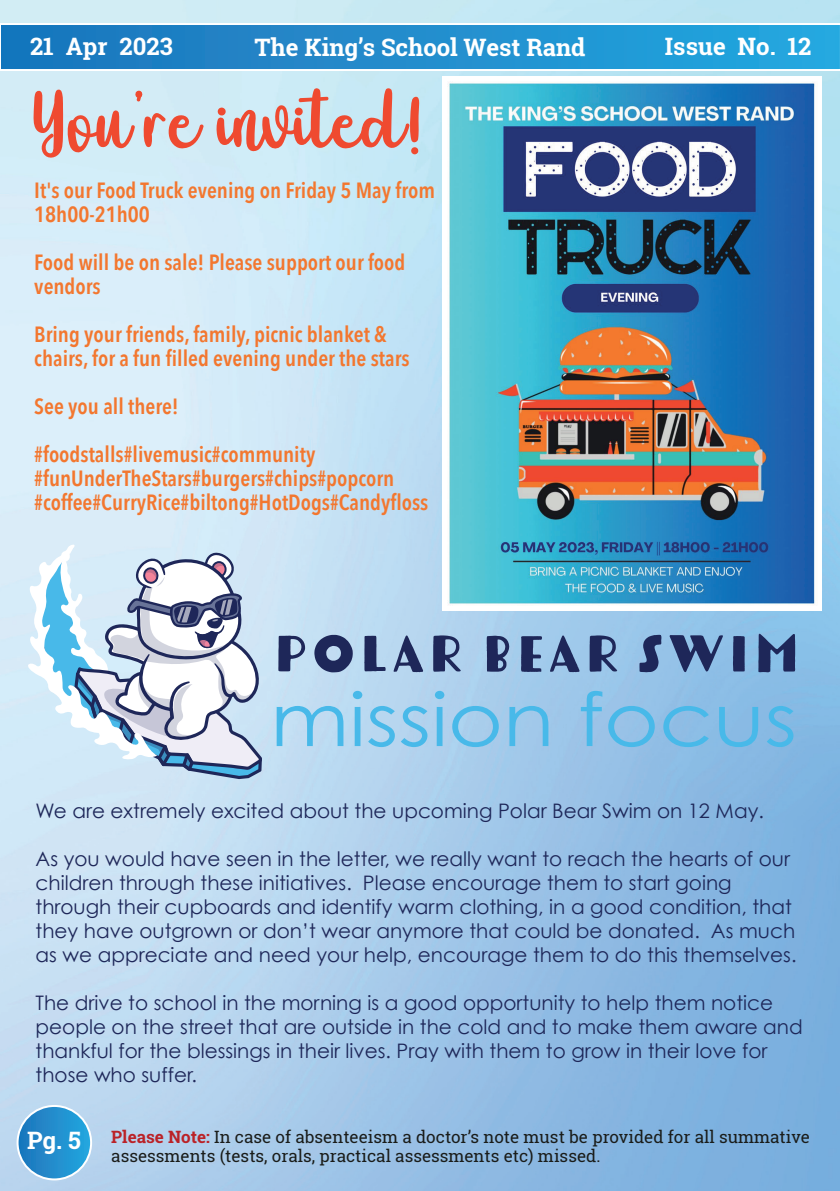
<style>
.page{position:relative;width:840px;height:1191px;background:#fff}
.page>*{position:absolute;margin:0;border:0;box-sizing:border-box;transform-origin:0 0}
.t1{font:73.6px "Century Gothic";color:#48b9e9;scale:1.14 1}
.t2{font:71px "White Milk";color:#ef4a30}
.t3{font:52.4px "Tomarik Display";color:#1e2759}
.t4{font:700 24px "Roboto Slab";color:#fff}
.t5{font:600 22px/24px "Avenir Next Condensed";color:#f3772f}
.t6{font:20px/24px "Century Gothic";color:#1e2759}
.t7{font:17px/18.4px "Roboto Slab";color:#1a1c19}
.s1{font-weight:700;color:#bb2227}
</style>
<div class="page">
<svg style="left:1px;top:25px;width:838px;height:45px;background:#2590ce"></svg>
<svg style="left:18px;top:1106px;width:73px;height:73px;background:#2790ce"></svg>
<div style="left:17px;top:1105px;width:75px;height:75px;border:2px solid #fff;border-radius:50%"></div>
<svg style="left:20px;top:533px;width:245px;height:246px"></svg>
<img style="left:447px;top:81px;width:371px;height:525px">
<p class="t4" style="left:30px;top:30px;width:144px">21 Apr 2023</p>
<p class="t4" style="left:254px;top:31px;width:332px">The King’s School West Rand</p>
<p class="t4" style="left:664px;top:30px;width:148px">Issue No. 12</p>
<h2 class="t2" style="left:28px;top:74px;width:396px">You’re invited!</h2>
<p class="t5" style="left:34px;top:177px;width:402px">It's our Food Truck evening on Friday 5 May from<br>18h00-21h00</p>
<p class="t5" style="left:34px;top:249px;width:372px">Food will be on sale! Please support our food vendors</p>
<p class="t5" style="left:34px;top:321px;width:377px">Bring your friends, family, picnic blanket &amp; chairs, for a fun filled evening under the stars</p>
<p class="t5" style="left:34px;top:381px;width:282px;line-height:48px">See you all there! #foodstalls#livemusic#community</p>
<p class="t5" style="left:34px;top:465px;width:395px">#funUnderTheStars#burgers#chips#popcorn #coffee#CurryRice#biltong#HotDogs#Candyfloss</p>
<h3 class="t3" style="left:271px;top:609px;width:531px">POLAR BEAR SWIM</h3>
<h1 class="t1" style="left:270px;top:674px;width:463px">mission focus</h1>
<p class="t6" style="left:36px;top:799px;width:729px">We are extremely excited about the upcoming Polar Bear Swim on 12 May.</p>
<p class="t6" style="left:36px;top:847px;width:762px">As you would have seen in the letter, we really want to reach the hearts of our children through these initiatives. Please encourage them to start going through their cupboards and identify warm clothing, in a good condition, that they have outgrown or don’t wear anymore that could be donated. As much as we appreciate and need your help, encourage them to do this themselves.</p>
<p class="t6" style="left:36px;top:991px;width:768px">The drive to school in the morning is a good opportunity to help them notice people on the street that are outside in the cold and to make them aware and thankful for the blessings in their lives. Pray with them to grow in their love for those who suffer.</p>
<p class="t4" style="left:27px;top:1124px;width:55px">Pg. 5</p>
<p class="t7" style="left:111px;top:1127px;width:699px"><span class="s1">Please Note:</span> In case of absenteeism a doctor’s note must be provided for all summative assessments (tests, orals, practical assessments etc) missed.</p>
</div>
